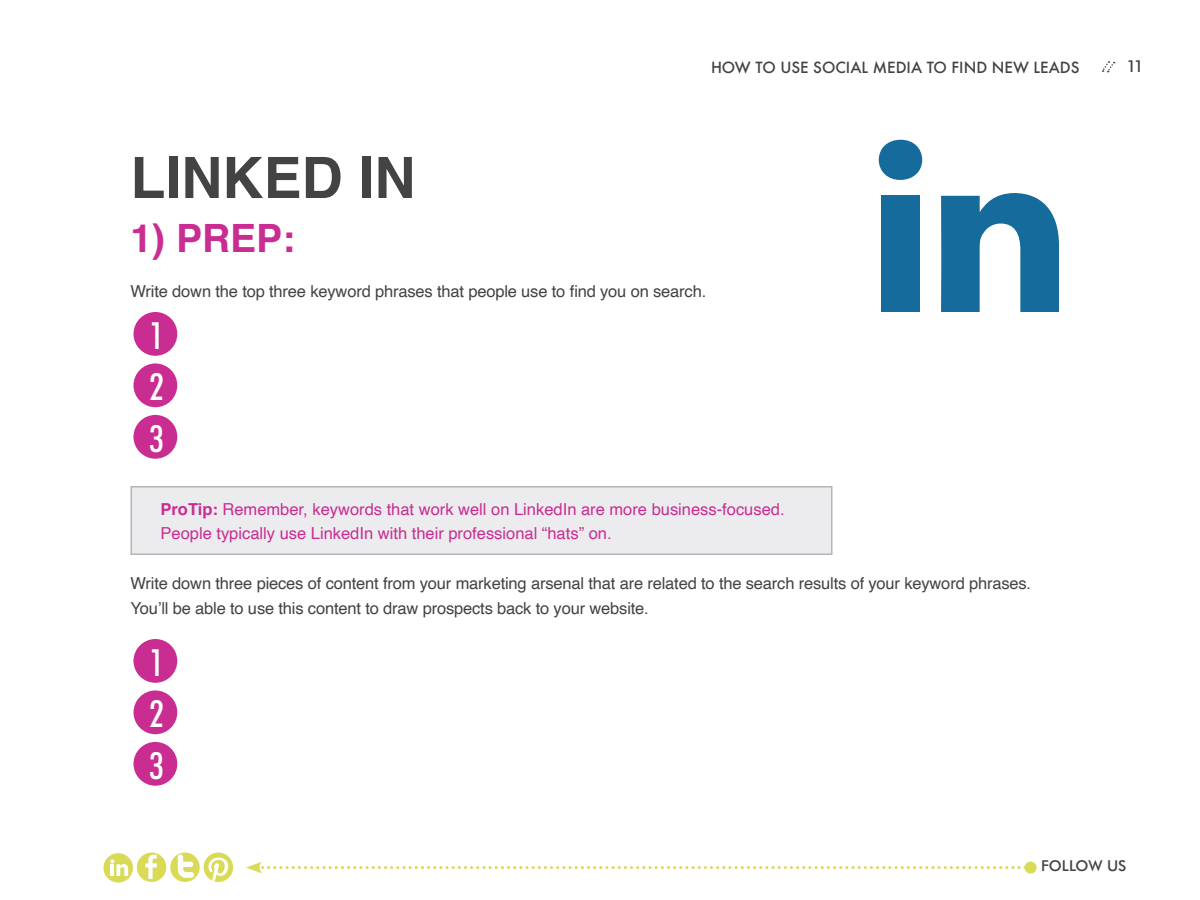
<style>
.page{position:relative;width:1200px;height:900px;background:#fff}
.page>*{position:absolute;margin:0;border:0;box-sizing:border-box;transform-origin:0 0}
.t1{font:700 57px "Helvetica";color:#434343}
.t2{font:700 39px "Helvetica";color:#c92d92}
.t3{font:500 condensed 37.5px "Futura BT";color:#fff}
.t4{font:16.5px/24px "Helvetica";letter-spacing:-.01em;color:#434343}
.t5{font:16.5px/24px "Helvetica";color:#c92d92}
.t6{font:500 16.5px "Futura BT";color:#434343}
.t7{font:500 15px "Futura";color:#434343}
.t8{font:500 15px "Futura BT";color:#434343}
.s1{font-weight:700}
</style>
<div class="page">
<svg style="left:1101px;top:61px;width:14px;height:12px"></svg>
<div style="left:137px;top:853px;width:29px;height:29px;background:#d9da55;border-radius:50%"></div>
<svg style="left:145px;top:855px;width:12px;height:24px"></svg>
<div style="left:104px;top:853px;width:29px;height:30px;background:#d9da55;border-radius:50%"></div>
<svg style="left:170px;top:853px;width:30px;height:29px"></svg>
<svg style="left:178px;top:854px;width:16px;height:24px"></svg>
<svg style="left:110px;top:859px;width:18px;height:17px"></svg>
<svg style="left:204px;top:853px;width:29px;height:29px"></svg>
<svg style="left:246px;top:862px;width:783px;height:11px"></svg>
<div style="left:1025px;top:862px;width:12px;height:12px;background:#d9da55;border-radius:50%"></div>
<div style="left:134px;top:363px;width:43px;height:44px;background:#c92d92;border-radius:50%"></div>
<div style="left:134px;top:312px;width:43px;height:44px;background:#c92d92;border-radius:50%"></div>
<div style="left:134px;top:415px;width:43px;height:44px;background:#c92d92;border-radius:50%"></div>
<div style="left:134px;top:690px;width:43px;height:44px;background:#c92d92;border-radius:50%"></div>
<div style="left:134px;top:639px;width:43px;height:44px;background:#c92d92;border-radius:50%"></div>
<div style="left:134px;top:742px;width:43px;height:44px;background:#c92d92;border-radius:50%"></div>
<div style="left:131px;top:487px;width:701px;height:67px;background:#ececee"></div>
<div style="left:130px;top:486px;width:702px;height:69px;border:2px solid #b4b5b5"></div>
<div style="left:881px;top:196px;width:39px;height:116px;background:#156c9c"></div>
<div style="left:879px;top:140px;width:43px;height:40px;background:#156c9c;border-radius:50%"></div>
<svg style="left:941px;top:193px;width:118px;height:119px"></svg>
<p class="t7" style="left:711px;top:58px;width:370px">HOW TO USE SOCIAL MEDIA TO FIND NEW LEADS</p>
<p class="t6" style="left:1126px;top:56px;width:19px">11</p>
<h1 class="t1" style="left:130px;top:132px;width:286px">LINKED IN</h1>
<h2 class="t2" style="left:130px;top:207px;width:166px">1) PREP:</h2>
<p class="t4" style="left:130px;top:280px;width:577px">Write down the top three keyword phrases that people use to find you on search.</p>
<h3 class="t3" style="left:149px;top:313px;width:16px">1</h3>
<h3 class="t3" style="left:149px;top:364px;width:16px">2</h3>
<h3 class="t3" style="left:149px;top:415px;width:16px">3</h3>
<p class="t5" style="left:160px;top:497px;width:626px"><span class="s1">ProTip:</span> Remember, keywords that work well on LinkedIn are more business-focused.<br>People typically use LinkedIn with their professional “hats” on.</p>
<p class="t4" style="left:130px;top:572px;width:902px">Write down three pieces of content from your marketing arsenal that are related to the search results of your keyword phrases.<br>You’ll be able to use this content to draw prospects back to your website.</p>
<h3 class="t3" style="left:149px;top:640px;width:16px">1</h3>
<h3 class="t3" style="left:149px;top:691px;width:16px">2</h3>
<h3 class="t3" style="left:149px;top:742px;width:16px">3</h3>
<p class="t8" style="left:1041px;top:857px;width:87px">FOLLOW US</p>
</div>
